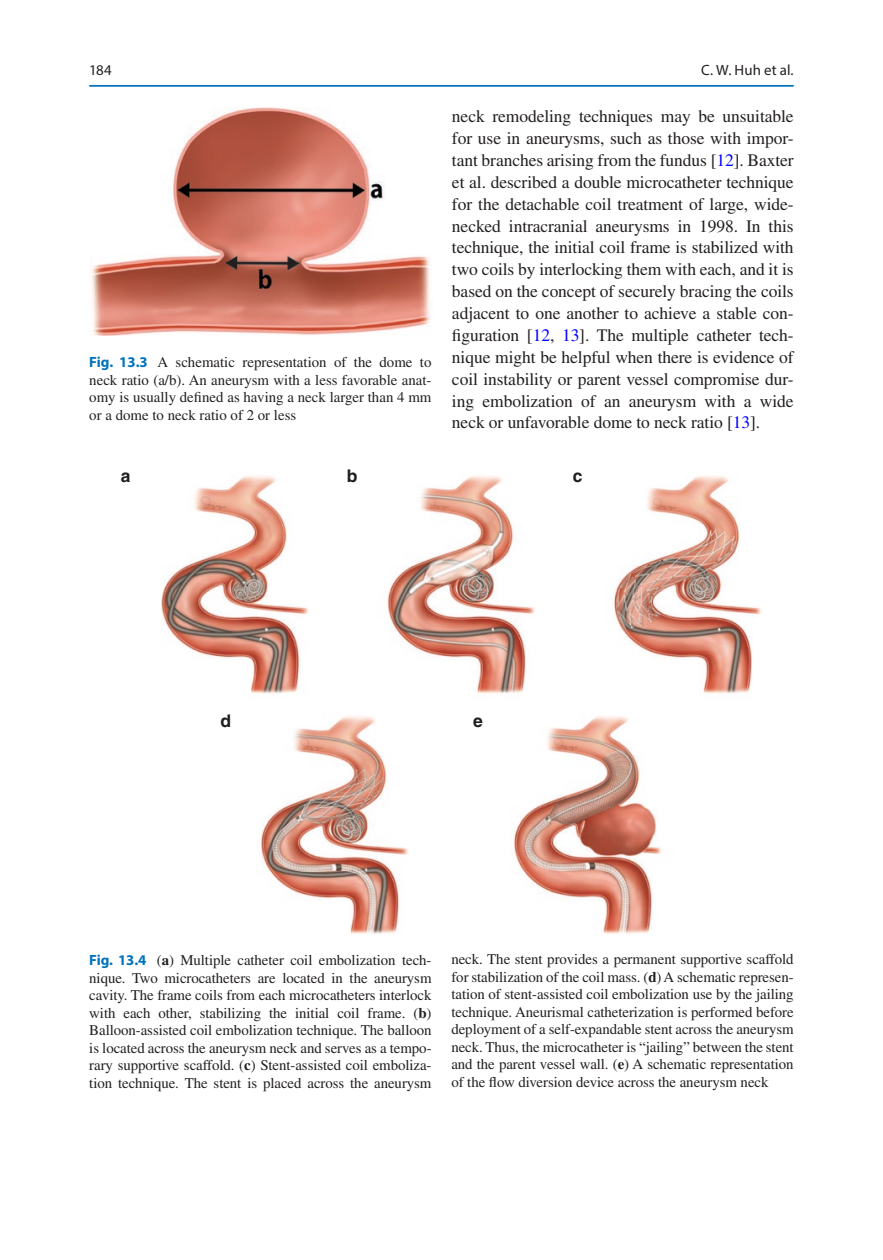
<style>
.page{position:relative;width:883px;height:1260px;background:#fff}
.page>*{position:absolute;margin:0;border:0;box-sizing:border-box;transform-origin:0 0}
.t1{font:17.5px/21.9px "Kgkhkc Times LT Std";letter-spacing:-.005em;color:#231f20;text-align:justify}
.t2{font:700 17.5px "Ysjlyx Helvetica";color:#1d1e1f}
.t3{font:14.88px/17.5px "Kgkhkc Times LT Std";letter-spacing:-.005em;color:#231f20;text-align:justify}
.t4{font:14.88px "Ddvvgx Myriad Pro";letter-spacing:.005em;color:#231f20}
.t5{font:14.88px "Qgggvy Myriad Pro";color:#231f20}
.s1{font-family:"Yhjchw Myriad Pro";font-weight:700;color:#0073bc}
.s2{color:#00f}
.s3{font-family:"Kddlkm Times LT Std";font-weight:700}
</style>
<div class="page">
<img style="left:91px;top:107px;width:340px;height:229px">
<img style="left:161px;top:476px;width:600px;height:458px">
<hr style="left:89px;top:85px;width:705px;height:2px;background:#0073bc">
<p class="t5" style="left:89px;top:61px;width:24px">184</p>
<p class="t3" style="left:89px;top:353px;width:344px"><span class="s1">Fig. 13.3</span> A schematic representation of the dome to neck ratio (a/b). An aneurysm with a less favorable anat&shy;omy is usually defined as having a neck larger than 4 mm or a dome to neck ratio of 2 or less</p>
<p class="t4" style="left:701px;top:61px;width:94px">C. W. Huh et al.</p>
<p class="t1" style="left:452px;top:105px;width:343px">neck remodeling techniques may be unsuitable for use in aneurysms, such as those with impor&shy;tant branches arising from the fundus [<span class="s2">12</span>]. Baxter et al. described a double microcatheter technique for the detachable coil treatment of large, wide&shy;necked intracranial aneurysms in 1998. In this technique, the initial coil frame is stabilized with two coils by interlocking them with each, and it is based on the concept of securely bracing the coils adjacent to one another to achieve a stable con&shy;figuration [<span class="s2">12</span>, <span class="s2">13</span>]. The multiple catheter tech&shy;nique might be helpful when there is evidence of coil instability or parent vessel compromise dur&shy;ing embolization of an aneurysm with a wide neck or unfavorable dome to neck ratio [<span class="s2">13</span>].</p>
<p class="t2" style="left:121px;top:465px;width:11px">a</p>
<p class="t2" style="left:347px;top:465px;width:12px">b</p>
<p class="t2" style="left:573px;top:465px;width:11px">c</p>
<p class="t2" style="left:220px;top:710px;width:12px">d</p>
<p class="t2" style="left:473px;top:710px;width:11px">e</p>
<p class="t3" style="left:89px;top:952px;width:344px"><span class="s1">Fig. 13.4</span> (<span class="s3">a</span>) Multiple catheter coil embolization tech&shy;nique. Two microcatheters are located in the aneurysm cavity. The frame coils from each microcatheters interlock with each other, stabilizing the initial coil frame. (<span class="s3">b</span>)<br>Balloon-assisted coil embolization technique. The balloon is located across the aneurysm neck and serves as a tempo&shy;rary supportive scaffold. (<span class="s3">c</span>) Stent-assisted coil emboliza&shy;tion technique. The stent is placed across the aneurysm</p>
<p class="t3" style="left:451px;top:951px;width:344px">neck. The stent provides a permanent supportive scaffold for stabilization of the coil mass. (<span class="s3">d</span>) A schematic represen&shy;tation of stent-assisted coil embolization use by the jailing technique. Aneurismal catheterization is performed before deployment of a self-expandable stent across the aneurysm neck. Thus, the microcatheter is “jailing” between the stent and the parent vessel wall. (<span class="s3">e</span>) A schematic representation of the flow diversion device across the aneurysm neck</p>
</div>
